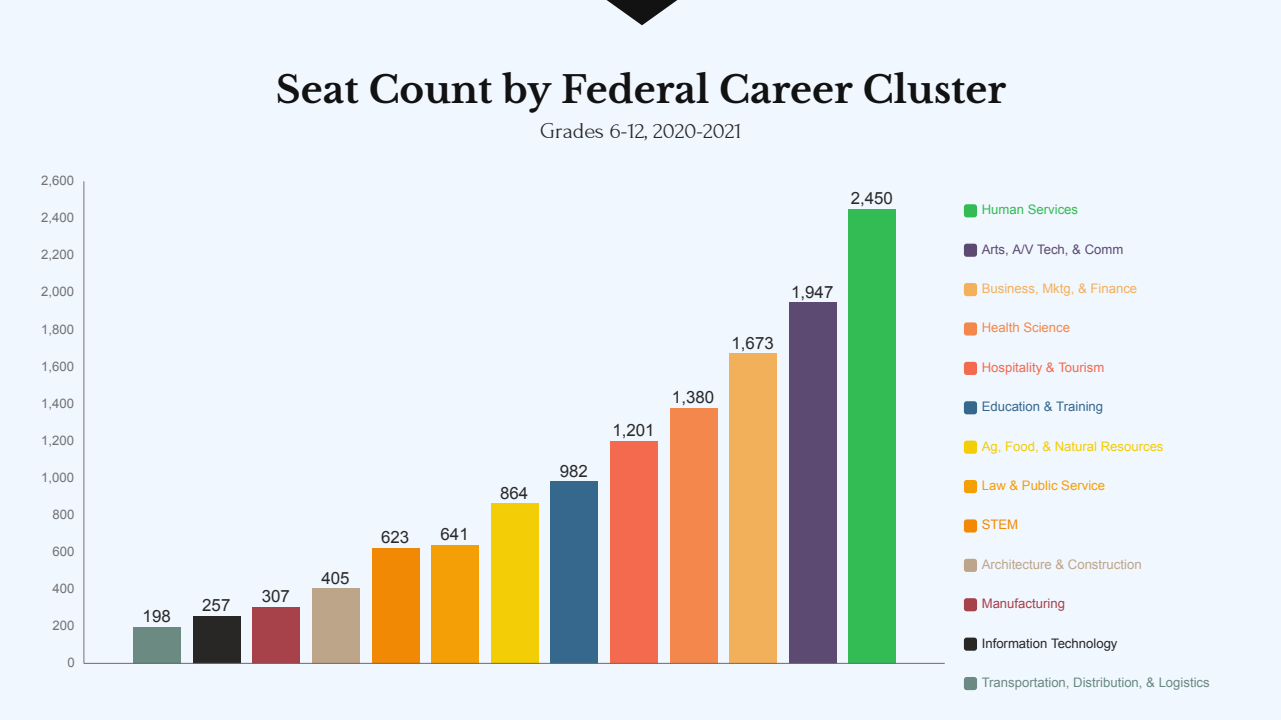
<style>
.page{position:relative;width:1281px;height:720px;background:#fff}
.page>*{position:absolute;margin:0;border:0;box-sizing:border-box;transform-origin:0 0}
.t1{font:700 37.5px "Libre Baskerville";color:#121212}
.t2{font:22.5px "Forum";color:#292929}
.t3{font:16.88px "Arial";color:#292929}
.t4{font:13.12px "Arial";color:#717274}
.t5{font:13.12px "Arial";color:#6a8a82}
.t6{font:13.12px "Arial";color:#f3cd05}
.t7{font:13.12px "Arial";color:#bda589}
.t8{font:13.12px "Arial";color:#f3b05a}
.t9{font:13.12px "Arial";color:#282726}
.t10{font:13.12px "Arial";color:#f46a4e}
.t11{font:13.12px "Arial";color:#5c4a72}
.t12{font:13.12px "Arial";color:#36688d}
.t13{font:13.12px "Arial";color:#f49f05}
.t14{font:13.12px "Arial";color:#33bc53}
.t15{font:13.12px "Arial";color:#f4874b}
.t16{font:13.12px "Arial";color:#a7414a}
.t17{font:13.12px "Arial";color:#f18904}
</style>
<div class="page">
<div style="left:0;top:0;width:1280px;height:720px;background:#f1f7ff"></div>
<svg style="left:606px;top:0;width:72px;height:25px"></svg>
<div style="left:133px;top:627px;width:48px;height:37px;background:#6a8a82"></div>
<div style="left:193px;top:616px;width:47px;height:48px;background:#282726"></div>
<div style="left:252px;top:607px;width:48px;height:57px;background:#a7414a"></div>
<div style="left:312px;top:589px;width:48px;height:75px;background:#bda589"></div>
<div style="left:371px;top:548px;width:48px;height:116px;background:#f18904"></div>
<div style="left:431px;top:545px;width:48px;height:119px;background:#f49f05"></div>
<div style="left:491px;top:504px;width:47px;height:160px;background:#f3cd05"></div>
<div style="left:550px;top:482px;width:48px;height:182px;background:#36688d"></div>
<div style="left:610px;top:441px;width:47px;height:223px;background:#f46a4e"></div>
<div style="left:669px;top:408px;width:48px;height:256px;background:#f4874b"></div>
<div style="left:729px;top:354px;width:47px;height:310px;background:#f3b05a"></div>
<div style="left:788px;top:303px;width:48px;height:361px;background:#5c4a72"></div>
<div style="left:848px;top:210px;width:48px;height:454px;background:#33bc53"></div>
<hr style="left:83px;top:181px;width:1px;height:482px;background:#717274">
<hr style="left:84px;top:663px;width:860px;height:1px;background:#717274">
<svg style="left:963px;top:204px;width:13px;height:13px"></svg>
<svg style="left:963px;top:244px;width:13px;height:13px"></svg>
<svg style="left:963px;top:283px;width:13px;height:13px"></svg>
<svg style="left:963px;top:322px;width:13px;height:14px"></svg>
<svg style="left:963px;top:362px;width:13px;height:13px"></svg>
<svg style="left:963px;top:401px;width:13px;height:13px"></svg>
<svg style="left:963px;top:441px;width:13px;height:13px"></svg>
<svg style="left:963px;top:480px;width:13px;height:13px"></svg>
<svg style="left:963px;top:519px;width:13px;height:14px"></svg>
<svg style="left:963px;top:559px;width:13px;height:13px"></svg>
<svg style="left:963px;top:598px;width:13px;height:13px"></svg>
<svg style="left:963px;top:638px;width:13px;height:13px"></svg>
<svg style="left:963px;top:677px;width:13px;height:13px"></svg>
<p class="t4" style="left:41px;top:172px;width:34px">2,600</p>
<p class="t4" style="left:41px;top:209px;width:34px">2,400</p>
<p class="t4" style="left:41px;top:246px;width:34px">2,200</p>
<p class="t4" style="left:41px;top:283px;width:34px">2,000</p>
<p class="t4" style="left:41px;top:320px;width:34px">1,800</p>
<p class="t4" style="left:41px;top:357px;width:34px">1,600</p>
<p class="t4" style="left:41px;top:394px;width:34px">1,400</p>
<p class="t4" style="left:41px;top:431px;width:34px">1,200</p>
<p class="t4" style="left:41px;top:468px;width:34px">1,000</p>
<p class="t4" style="left:52px;top:505px;width:23px">800</p>
<p class="t4" style="left:52px;top:542px;width:23px">600</p>
<p class="t4" style="left:52px;top:580px;width:23px">400</p>
<p class="t4" style="left:52px;top:617px;width:23px">200</p>
<p class="t4" style="left:67px;top:654px;width:9px">0</p>
<p class="t3" style="left:143px;top:605px;width:30px">198</p>
<p class="t3" style="left:202px;top:594px;width:30px">257</p>
<h1 class="t1" style="left:276px;top:67px;width:731px">Seat Count by Federal Career Cluster</h1>
<h2 class="t2" style="left:540px;top:120px;width:203px">Grades 6-12, 2020-2021</h2>
<p class="t3" style="left:262px;top:584px;width:30px">307</p>
<p class="t3" style="left:321px;top:566px;width:30px">405</p>
<p class="t3" style="left:381px;top:526px;width:30px">623</p>
<p class="t3" style="left:440px;top:522px;width:30px">641</p>
<p class="t3" style="left:500px;top:481px;width:30px">864</p>
<p class="t3" style="left:850px;top:187px;width:44px">2,450</p>
<p class="t3" style="left:559px;top:459px;width:30px">982</p>
<p class="t3" style="left:612px;top:419px;width:44px">1,201</p>
<p class="t3" style="left:671px;top:385px;width:44px">1,380</p>
<p class="t3" style="left:731px;top:331px;width:44px">1,673</p>
<p class="t3" style="left:791px;top:280px;width:44px">1,947</p>
<p class="t14" style="left:981px;top:201px;width:98px">Human Services</p>
<p class="t11" style="left:981px;top:240px;width:143px">Arts, A/V Tech, &amp; Comm</p>
<p class="t8" style="left:981px;top:279px;width:157px">Business, Mktg, &amp; Finance</p>
<p class="t15" style="left:981px;top:319px;width:90px">Health Science</p>
<p class="t10" style="left:981px;top:358px;width:124px">Hospitality &amp; Tourism</p>
<p class="t12" style="left:981px;top:398px;width:123px">Education &amp; Training</p>
<p class="t6" style="left:981px;top:437px;width:183px">Ag, Food, &amp; Natural Resources</p>
<p class="t13" style="left:981px;top:476px;width:125px">Law &amp; Public Service</p>
<p class="t17" style="left:981px;top:516px;width:38px">STEM</p>
<p class="t7" style="left:981px;top:555px;width:161px">Architecture &amp; Construction</p>
<p class="t16" style="left:981px;top:595px;width:85px">Manufacturing</p>
<p class="t9" style="left:981px;top:634px;width:137px">Information Technology</p>
<p class="t5" style="left:981px;top:673px;width:229px">Transportation, Distribution, &amp; Logistics</p>
</div>
